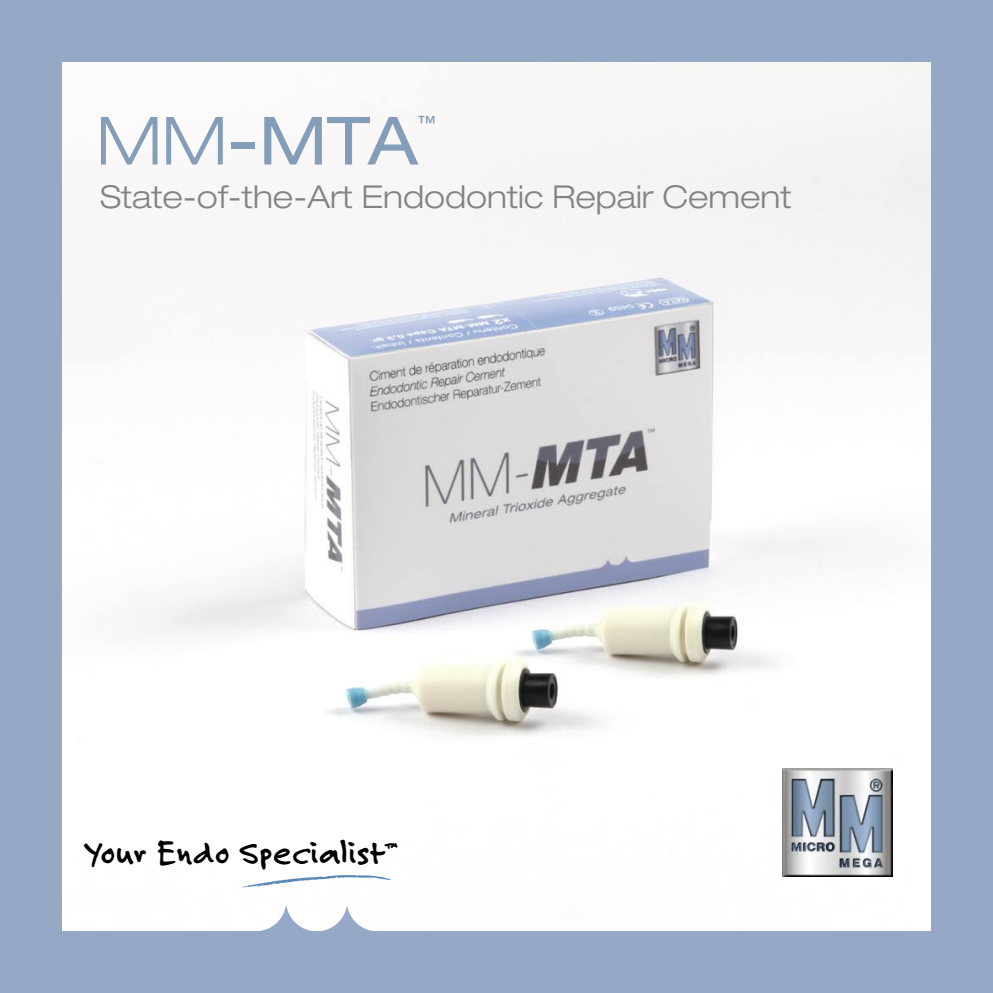
<style>
.page{position:relative;width:993px;height:993px;background:#fff}
.page>*{position:absolute;margin:0;border:0;box-sizing:border-box;transform-origin:0 0}
.t1{font:expanded 66.5px "Helvetica Neue";color:#849db9}
.t2{font:700 34.65px "Felt Tip Roman";letter-spacing:.01em;color:#000}
.t3{font:300 expanded 31.5px "Helvetica Neue";color:#838383}
.t4{font:expanded 18.38px "Helvetica Neue";color:#849db9}
.s1{font-weight:300}
</style>
<div class="page">
<img style="left:150px;top:62px;width:781px;height:826px">
<svg style="left:260px;top:904px;width:113px;height:27px"></svg>
<div style="left:0;top:0;width:62px;height:992px;background:#95a9c7"></div>
<div style="left:931px;top:0;width:61px;height:992px;background:#95a9c7"></div>
<div style="left:0;top:0;width:992px;height:62px;background:#95a9c7"></div>
<div style="left:0;top:931px;width:992px;height:61px;background:#95a9c7"></div>
<img style="left:782px;top:768px;width:109px;height:108px">
<svg style="left:240px;top:872px;width:151px;height:15px"></svg>
<h1 class="t1" style="left:96px;top:100px;width:323px"><span class="s1">MM</span>-MTA</h1>
<p class="t4" style="left:418px;top:112px;width:20px">™</p>
<p class="t3" style="left:100px;top:177px;width:692px">State-of-the-Art Endodontic Repair Cement</p>
<p class="t2" style="left:85px;top:831px;width:314px">Your Endo Specialist<sup>™</sup></p>
</div>
